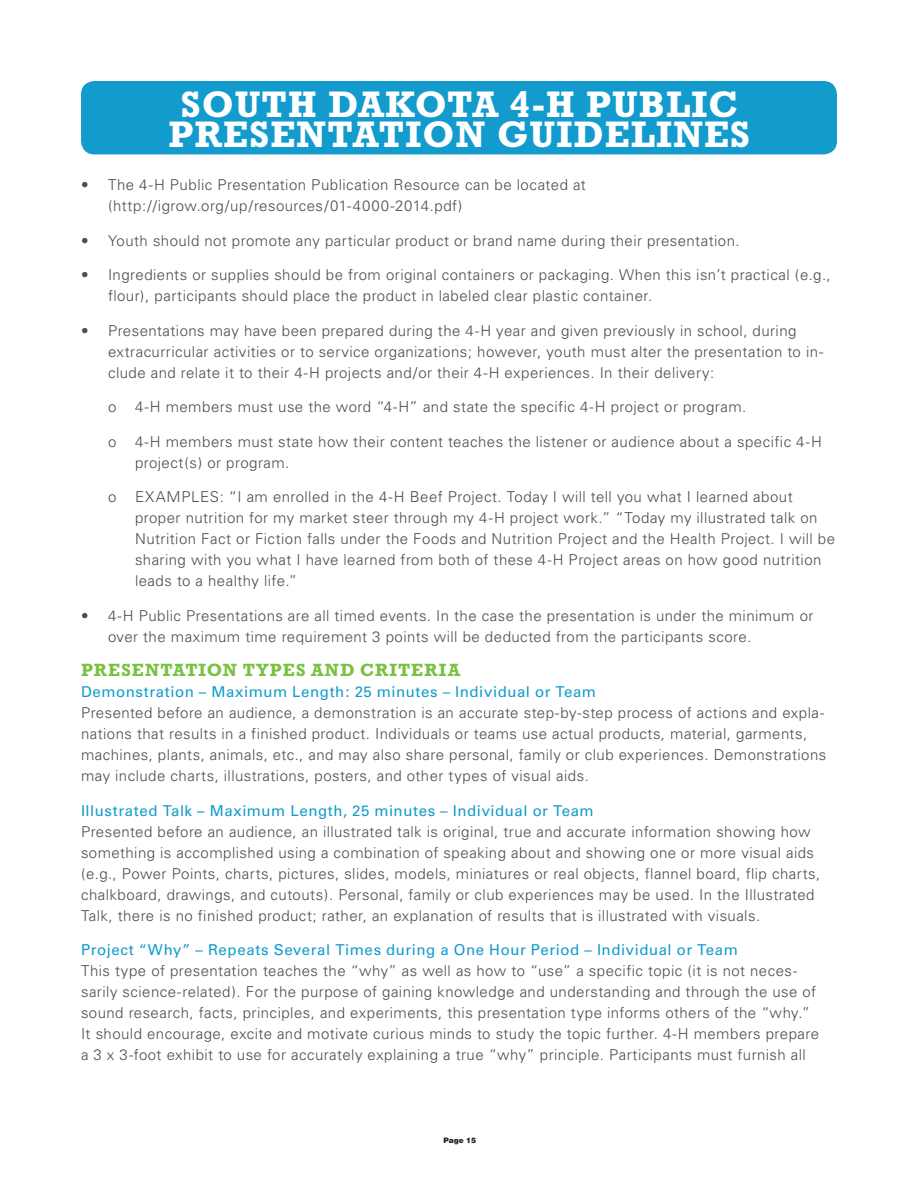
<style>
.page{position:relative;width:918px;height:1188px;background:#fff}
.page>*{position:absolute;margin:0;border:0;box-sizing:border-box;transform-origin:0 0}
.basic{font:700 37.5px/30px "Rockwell";letter-spacing:.03em;color:#fff;text-align:center}
.t1{font:700 18px "Rockwell";letter-spacing:.055em;color:#7ac142}
.t2{font:300 15px/21px "Univers";letter-spacing:.03em;color:#4b4c4d}
.t3{font:15px "Univers";letter-spacing:.035em;color:#129bcc}
.t4{font:900 7.5px "Helvetica";color:#231f20}
</style>
<div class="page">
<div style="left:81px;top:81px;width:756px;height:73px;background:#129bcc;border-radius:14px"></div>
<p class="basic" style="left:169px;top:89px;width:583px">SOUTH DAKOTA 4-H PUBLIC<br>PRESENTATION GUIDELINES</p>
<p class="t2" style="left:108px;top:174px;width:479px;text-indent:-27px">• The 4-H Public Presentation Publication Resource can be located at (http://igrow. org/up/resources/01-4000-2014. pdf)</p>
<p class="t2" style="left:81px;top:230px;width:657px">• Youth should not promote any particular product or brand name during their presentation.</p>
<p class="t2" style="left:108px;top:264px;width:724px;text-indent:-27px">• Ingredients or supplies should be from original containers or packaging. When this isn’t practical (e.g., flour), participants should place the product in labeled clear plastic container.</p>
<p class="t2" style="left:108px;top:320px;width:717px;text-indent:-27px">• Presentations may have been prepared during the 4-H year and given previously in school, during extracurricular activities or to service organizations; however, youth must alter the presentation to in&shy;clude and relate it to their 4-H projects and/or their 4-H experiences. In their delivery:</p>
<p class="t2" style="left:108px;top:396px;width:637px">o 4-H members must use the word “4-H” and state the specific 4-H project or program.</p>
<p class="t2" style="left:135px;top:431px;width:688px;text-indent:-27px">o 4-H members must state how their content teaches the listener or audience about a specific 4-H project(s) or program.</p>
<p class="t2" style="left:135px;top:486px;width:702px;text-indent:-27px">o EXAMPLES: “I am enrolled in the 4-H Beef Project. Today I will tell you what I learned about proper nutrition for my market steer through my 4-H project work.” “Today my illustrated talk on Nutrition Fact or Fiction falls under the Foods and Nutrition Project and the Health Project. I will be sharing with you what I have learned from both of these 4-H Project areas on how good nutrition leads to a healthy life.”</p>
<p class="t2" style="left:108px;top:605px;width:707px;text-indent:-27px">• 4-H Public Presentations are all timed events. In the case the presentation is under the minimum or over the maximum time requirement 3 points will be deducted from the participants score.</p>
<p class="t1" style="left:81px;top:659px;width:381px">PRESENTATION TYPES AND CRITERIA</p>
<p class="t3" style="left:81px;top:683px;width:517px">Demonstration – Maximum Length: 25 minutes – Individual or Team</p>
<p class="t2" style="left:81px;top:702px;width:747px">Presented before an audience, a demonstration is an accurate step-by-step process of actions and expla&shy;nations that results in a finished product. Individuals or teams use actual products, material, garments, machines, plants, animals, etc., and may also share personal, family or club experiences. Demonstrations may include charts, illustrations, posters, and other types of visual aids.</p>
<p class="t3" style="left:81px;top:801px;width:514px">Illustrated Talk – Maximum Length, 25 minutes – Individual or Team</p>
<p class="t2" style="left:81px;top:821px;width:741px">Presented before an audience, an illustrated talk is original, true and accurate information showing how something is accomplished using a combination of speaking about and showing one or more visual aids (e.g., Power Points, charts, pictures, slides, models, miniatures or real objects, flannel board, flip charts, chalkboard, drawings, and cutouts). Personal, family or club experiences may be used. In the Illustrated Talk, there is no finished product; rather, an explanation of results that is illustrated with visuals.</p>
<p class="t3" style="left:81px;top:941px;width:658px">Project “Why” – Repeats Several Times during a One Hour Period – Individual or Team</p>
<p class="t2" style="left:81px;top:960px;width:740px">This type of presentation teaches the “why” as well as how to “use” a specific topic (it is not neces&shy;sarily science-related). For the purpose of gaining knowledge and understanding and through the use of sound research, facts, principles, and experiments, this presentation type informs others of the “why.” It should encourage, excite and motivate curious minds to study the topic further. 4-H members prepare a 3 x 3-foot exhibit to use for accurately explaining a true “why” principle. Participants must furnish all</p>
<p class="t4" style="left:443px;top:1135px;width:34px">Page 15</p>
</div>
